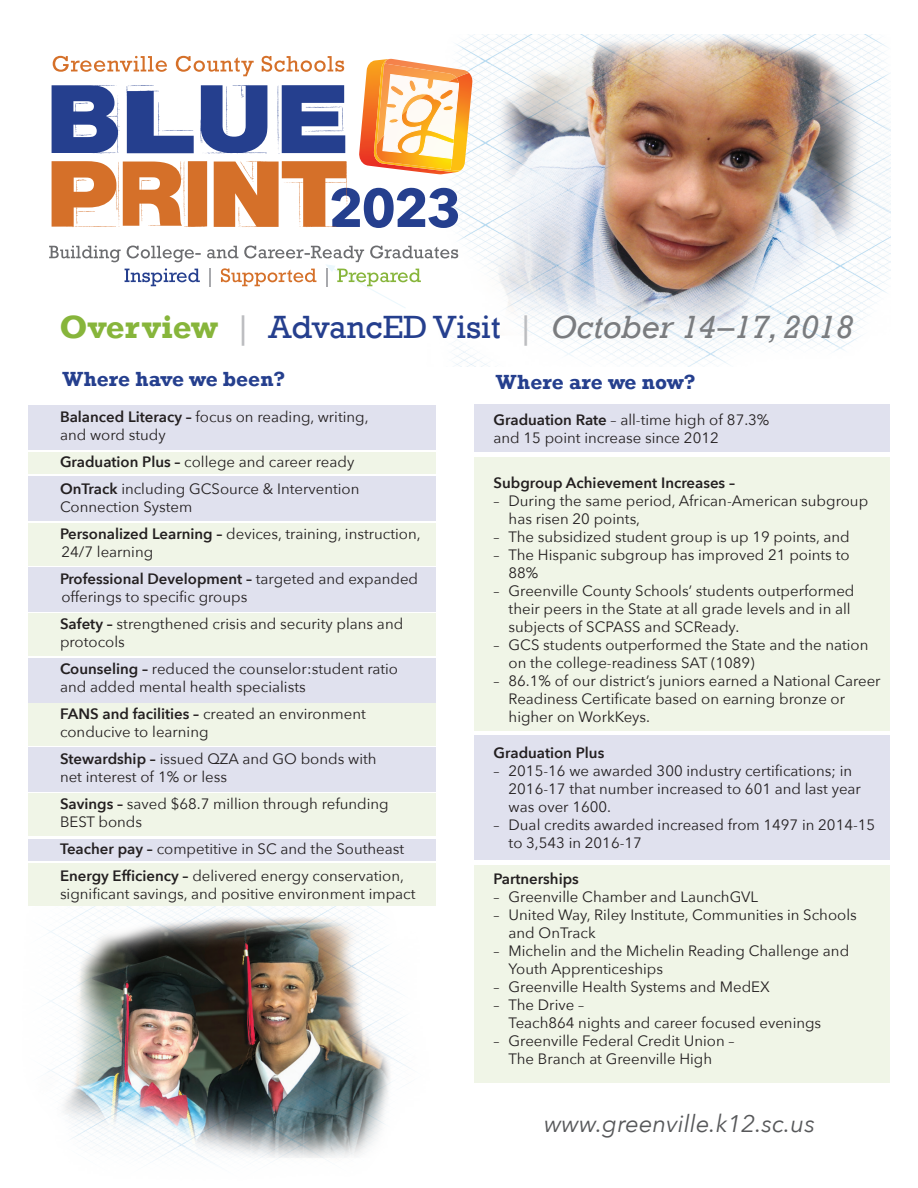
<style>
.page{position:relative;width:918px;height:1188px;background:#fff}
.page>*{position:absolute;margin:0;border:0;box-sizing:border-box;transform-origin:0 0}
.t1{font:italic 33px "Rockwell";color:#7a7c7f}
.t2{font:italic 24px "Avenir Next";color:#57585a}
.t3{font:700 21px "Rockwell";color:#253f8e}
.t4{font:15px/18px "Avenir Next";color:#231f20}
.t5{font:600 15px "Avenir Next";color:#231f20}
.s1{font-weight:700;font-style:normal;color:#87b53b}
.s2{font-style:normal;color:#bcbdc0}
.s3{font-style:normal;color:#253f8e}
.s4{font-weight:600}
</style>
<div class="page">
<img style="left:28px;top:905px;width:408px;height:259px">
<img style="left:453px;top:34px;width:438px;height:333px">
<svg style="left:52px;top:56px;width:421px;height:172px"></svg>
<svg style="left:49px;top:246px;width:409px;height:64px"></svg>
<div style="left:474px;top:865px;width:416px;height:217px;background:#f0f5e7"></div>
<div style="left:474px;top:457px;width:416px;height:273px;background:#f0f5e7"></div>
<div style="left:28px;top:405px;width:408px;height:45px;background:#e0e1ee"></div>
<div style="left:28px;top:477px;width:408px;height:44px;background:#e0e1ee"></div>
<div style="left:28px;top:567px;width:408px;height:45px;background:#e0e1ee"></div>
<div style="left:28px;top:658px;width:408px;height:44px;background:#e0e1ee"></div>
<div style="left:28px;top:747px;width:408px;height:45px;background:#e0e1ee"></div>
<div style="left:28px;top:840px;width:408px;height:21px;background:#e0e1ee"></div>
<div style="left:474px;top:404px;width:416px;height:48px;background:#e0e1ee"></div>
<div style="left:474px;top:736px;width:416px;height:124px;background:#e0e1ee"></div>
<div style="left:28px;top:452px;width:408px;height:21px;background:#f0f5e7"></div>
<div style="left:28px;top:524px;width:408px;height:42px;background:#f0f5e7"></div>
<div style="left:28px;top:614px;width:408px;height:42px;background:#f0f5e7"></div>
<div style="left:28px;top:704px;width:408px;height:42px;background:#f0f5e7"></div>
<div style="left:28px;top:794px;width:408px;height:42px;background:#f0f5e7"></div>
<div style="left:28px;top:863px;width:408px;height:42px;background:#f0f5e7"></div>
<h1 class="t1" style="left:60px;top:308px;width:795px"><span class="s1">Overview</span> <span class="s2">|</span> <span class="s3">AdvancED Visit</span> <span class="s2">|</span> October 14–17, 2018</h1>
<h3 class="t3" style="left:496px;top:369px;width:201px">Where are we now?</h3>
<p class="t4" style="left:494px;top:410px;width:277px"><span class="s4">Graduation Rate</span> – all-time high of 87.3% and 15 point increase since 2012</p>
<p class="t5" style="left:494px;top:470px;width:243px">Subgroup Achievement Increases –</p>
<p class="t4" style="left:509px;top:491px;width:361px;text-indent:-15px">– During the same period, African-American subgroup has risen 20 points,</p>
<p class="t4" style="left:494px;top:527px;width:358px">– The subsidized student group is up 19 points, and</p>
<p class="t4" style="left:509px;top:545px;width:343px;text-indent:-15px">– The Hispanic subgroup has improved 21 points to<br>88%</p>
<p class="t4" style="left:509px;top:581px;width:347px;text-indent:-15px">– Greenville County Schools’ students outperformed their peers in the State at all grade levels and in all subjects of SCPASS and SCReady.</p>
<p class="t4" style="left:509px;top:635px;width:361px;text-indent:-15px">– GCS students outperformed the State and the nation on the college-readiness SAT (1089)</p>
<p class="t4" style="left:509px;top:671px;width:374px;text-indent:-15px">– 86.1% of our district’s juniors earned a National Career<br>Readiness Certificate based on earning bronze or higher on WorkKeys.</p>
<p class="t5" style="left:494px;top:740px;width:112px">Graduation Plus</p>
<p class="t4" style="left:509px;top:761px;width:354px;text-indent:-15px">– 2015-16 we awarded 300 industry certifications; in<br>2016-17 that number increased to 601 and last year was over 1600.</p>
<p class="t4" style="left:509px;top:815px;width:368px;text-indent:-15px">– Dual credits awarded increased from 1497 in 2014-15 to 3,543 in 2016-17</p>
<p class="t5" style="left:494px;top:866px;width:87px">Partnerships</p>
<p class="t4" style="left:494px;top:887px;width:266px">– Greenville Chamber and LaunchGVL</p>
<p class="t4" style="left:509px;top:905px;width:350px;text-indent:-15px">– United Way, Riley Institute, Communities in Schools and OnTrack</p>
<p class="t4" style="left:509px;top:941px;width:342px;text-indent:-15px">– Michelin and the Michelin Reading Challenge and<br>Youth Apprenticeships</p>
<p class="t4" style="left:494px;top:977px;width:278px">– Greenville Health Systems and MedEX</p>
<p class="t4" style="left:509px;top:995px;width:314px;text-indent:-15px">– The Drive –<br>Teach864 nights and career focused evenings</p>
<p class="t4" style="left:494px;top:1031px;width:242px;text-align:center">– Greenville Federal Credit Union –<br>The Branch at Greenville High</p>
<h3 class="t3" style="left:62px;top:366px;width:224px">Where have we been?</h3>
<p class="t4" style="left:60px;top:407px;width:310px"><span class="s4">Balanced Literacy –</span> focus on reading, writing, and word study</p>
<p class="t4" style="left:60px;top:447px;width:301px;line-height:27px"><span class="s4">Graduation Plus –</span> college and career ready<br><span class="s4">OnTrack</span> including GCSource &amp; Intervention</p>
<p class="t4" style="left:60px;top:492px;width:362px;line-height:27px">Connection System<br><span class="s4">Personalized Learning –</span> devices, training, instruction,</p>
<p class="t4" style="left:60px;top:537px;width:360px;line-height:27px">24/7 learning<br><span class="s4">Professional Development –</span> targeted and expanded</p>
<p class="t4" style="left:60px;top:582px;width:345px;line-height:27px">offerings to specific groups<br><span class="s4">Safety –</span> strengthened crisis and security plans and</p>
<p class="t4" style="left:60px;top:627px;width:340px;line-height:27px">protocols<br><span class="s4">Counseling –</span> reduced the counselor:student ratio</p>
<p class="t4" style="left:60px;top:672px;width:307px;line-height:27px">and added mental health specialists<br><span class="s4">FANS and facilities –</span> created an environment</p>
<p class="t4" style="left:60px;top:717px;width:318px;line-height:27px">conducive to learning<br><span class="s4">Stewardship –</span> issued QZA and GO bonds with</p>
<p class="t4" style="left:60px;top:762px;width:330px;line-height:27px">net interest of 1% or less<br><span class="s4">Savings –</span> saved $68.7 million through refunding</p>
<p class="t4" style="left:60px;top:807px;width:346px;line-height:27px">BEST bonds<br><span class="s4">Teacher pay –</span> competitive in SC and the Southeast<br><span class="s4">Energy Efficiency –</span> delivered energy conservation,</p>
<p class="t4" style="left:60px;top:884px;width:357px">significant savings, and positive environment impact</p>
<h2 class="t2" style="left:544px;top:1103px;width:272px">www.greenville.k12.sc.us</h2>
</div>
